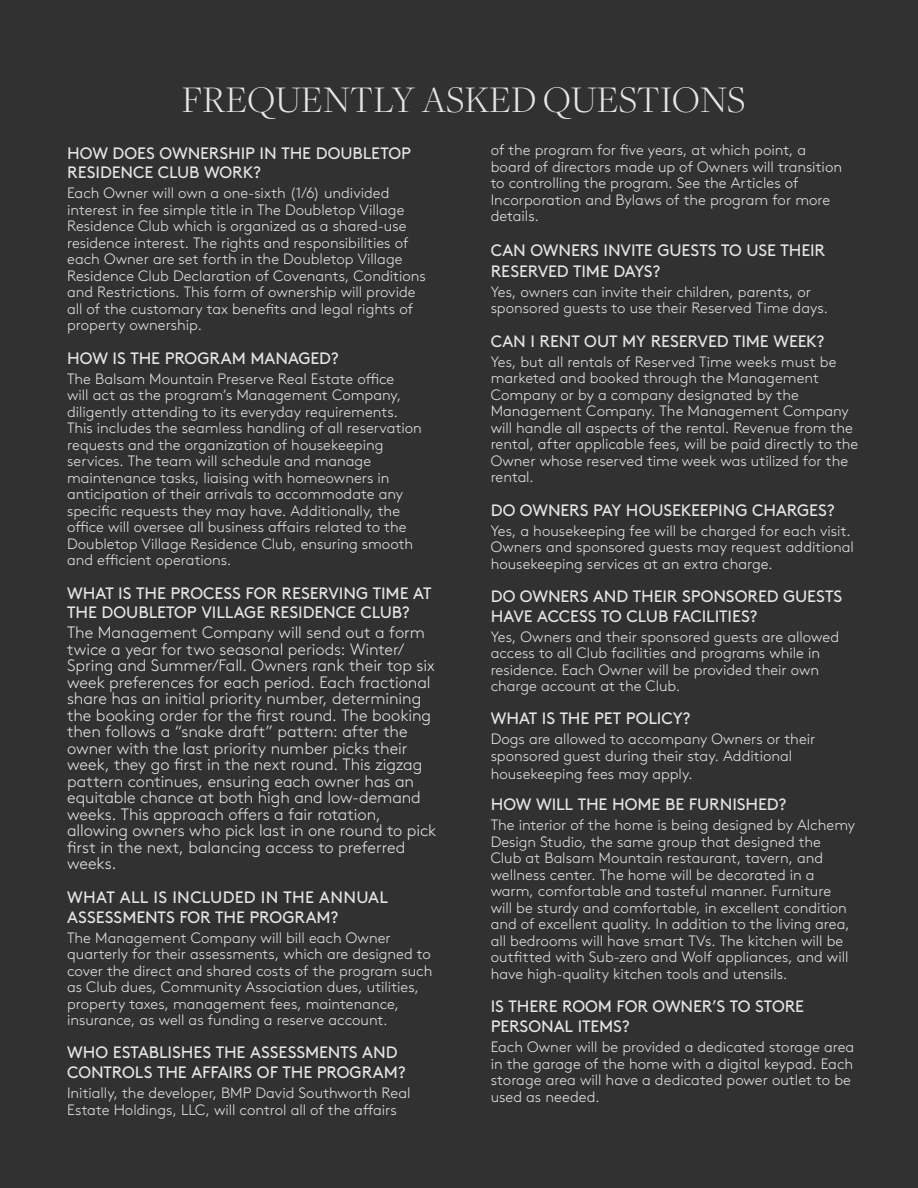
<style>
.page{position:relative;width:918px;height:1188px;background:#313131}
.page>*{position:absolute;margin:0;border:0;box-sizing:border-box;transform-origin:0 0}
.t1{font:300 39px "Freight Disp Pro";color:#e4e5e7}
.t2{font:300 16.5px/16.5px "Brown";letter-spacing:-.005em;color:#e4e5e7}
.t3{font:16.5px/19.8px "Brown";letter-spacing:-.005em;color:#e4e5e7}
.t4{font:300 15px/16.5px "Brown";color:#e4e5e7}
</style>
<div class="page">
<p class="t1" style="left:182px;top:74px;width:565px">FREQUENTLY ASKED QUESTIONS</p>
<p class="t3" style="left:67px;top:142px;width:345px">HOW DOES OWNERSHIP IN THE DOUBLETOP<br>RESIDENCE CLUB WORK?</p>
<p class="t4" style="left:67px;top:184px;width:360px">Each Owner will own a one-sixth (1/6) undivided interest in fee simple title in The Doubletop Village Residence Club which is organized as a shared-use residence interest. The rights and responsibilities of each Owner are set forth in the Doubletop Village Residence Club Declaration of Covenants, Conditions and Restrictions. This form of ownership will provide all of the customary tax benefits and legal rights of property ownership.</p>
<p class="t3" style="left:67px;top:347px;width:273px">HOW IS THE PROGRAM MANAGED?</p>
<p class="t4" style="left:67px;top:369px;width:356px">The Balsam Mountain Preserve Real Estate office<br>will act as the program’s Management Company, diligently attending to its everyday requirements.<br>This includes the seamless handling of all reservation requests and the organization of housekeeping services. The team will schedule and manage maintenance tasks, liaising with homeowners in anticipation of their arrivals to accommodate any specific requests they may have. Additionally, the office will oversee all business affairs related to the Doubletop Village Residence Club, ensuring smooth and efficient operations.</p>
<p class="t3" style="left:67px;top:582px;width:366px">WHAT IS THE PROCESS FOR RESERVING TIME AT<br>THE DOUBLETOP VILLAGE RESIDENCE CLUB?</p>
<p class="t2" style="left:67px;top:623px;width:371px">The Management Company will send out a form twice a year for two seasonal periods: Winter/ Spring and Summer/Fall. Owners rank their top six week preferences for each period. Each fractional share has an initial priority number, determining the booking order for the first round. The booking then follows a “snake draft” pattern: after the owner with the last priority number picks their week, they go first in the next round. This zigzag pattern continues, ensuring each owner has an equitable chance at both high and low-demand weeks. This approach offers a fair rotation, allowing owners who pick last in one round to pick first in the next, balancing access to preferred weeks.</p>
<p class="t3" style="left:67px;top:886px;width:322px">WHAT ALL IS INCLUDED IN THE ANNUAL<br>ASSESSMENTS FOR THE PROGRAM?</p>
<p class="t4" style="left:67px;top:928px;width:367px">The Management Company will bill each Owner quarterly for their assessments, which are designed to cover the direct and shared costs of the program such as Club dues, Community Association dues, utilities, property taxes, management fees, maintenance, insurance, as well as funding a reserve account.</p>
<p class="t3" style="left:67px;top:1041px;width:340px">WHO ESTABLISHES THE ASSESSMENTS AND<br>CONTROLS THE AFFAIRS OF THE PROGRAM?</p>
<p class="t4" style="left:67px;top:1084px;width:345px">Initially, the developer, BMP David Southworth Real<br>Estate Holdings, LLC, will control all of the affairs</p>
<p class="t4" style="left:491px;top:141px;width:353px">of the program for five years, at which point, a board of directors made up of Owners will transition to controlling the program. See the Articles of Incorporation and Bylaws of the program for more details.</p>
<p class="t3" style="left:491px;top:238px;width:336px;line-height:21px">CAN OWNERS INVITE GUESTS TO USE THEIR<br>RESERVED TIME DAYS?</p>
<p class="t4" style="left:491px;top:282px;width:339px">Yes, owners can invite their children, parents, or sponsored guests to use their Reserved Time days.</p>
<p class="t3" style="left:491px;top:330px;width:335px">CAN I RENT OUT MY RESERVED TIME WEEK?</p>
<p class="t4" style="left:491px;top:352px;width:369px">Yes, but all rentals of Reserved Time weeks must be marketed and booked through the Management Company or by a company designated by the Management Company. The Management Company will handle all aspects of the rental. Revenue from the rental, after applicable fees, will be paid directly to the Owner whose reserved time week was utilized for the rental.</p>
<p class="t3" style="left:491px;top:499px;width:345px">DO OWNERS PAY HOUSEKEEPING CHARGES?</p>
<p class="t4" style="left:491px;top:521px;width:365px">Yes, a housekeeping fee will be charged for each visit.<br>Owners and sponsored guests may request additional housekeeping services at an extra charge.</p>
<p class="t3" style="left:491px;top:585px;width:353px">DO OWNERS AND THEIR SPONSORED GUESTS<br>HAVE ACCESS TO CLUB FACILITIES?</p>
<p class="t4" style="left:491px;top:627px;width:350px">Yes, Owners and their sponsored guests are allowed access to all Club facilities and programs while in residence. Each Owner will be provided their own charge account at the Club.</p>
<p class="t3" style="left:491px;top:707px;width:201px">WHAT IS THE PET POLICY?</p>
<p class="t4" style="left:491px;top:730px;width:326px">Dogs are allowed to accompany Owners or their sponsored guest during their stay. Additional</p>
<p class="t4" style="left:491px;top:764px;width:204px">housekeeping fees may apply.</p>
<p class="t3" style="left:491px;top:793px;width:297px">HOW WILL THE HOME BE FURNISHED?</p>
<p class="t4" style="left:491px;top:816px;width:366px">The interior of the home is being designed by Alchemy Design Studio, the same group that designed the Club at Balsam Mountain restaurant, tavern, and wellness center. The home will be decorated in a warm, comfortable and tasteful manner. Furniture will be sturdy and comfortable, in excellent condition and of excellent quality. In addition to the living area, all bedrooms will have smart TVs. The kitchen will be outfitted with Sub-zero and Wolf appliances, and will have high-quality kitchen tools and utensils.</p>
<p class="t3" style="left:491px;top:995px;width:315px">IS THERE ROOM FOR OWNER’S TO STORE<br>PERSONAL ITEMS?</p>
<p class="t4" style="left:491px;top:1038px;width:365px">Each Owner will be provided a dedicated storage area in the garage of the home with a digital keypad. Each storage area will have a dedicated power outlet to be used as needed.</p>
</div>
